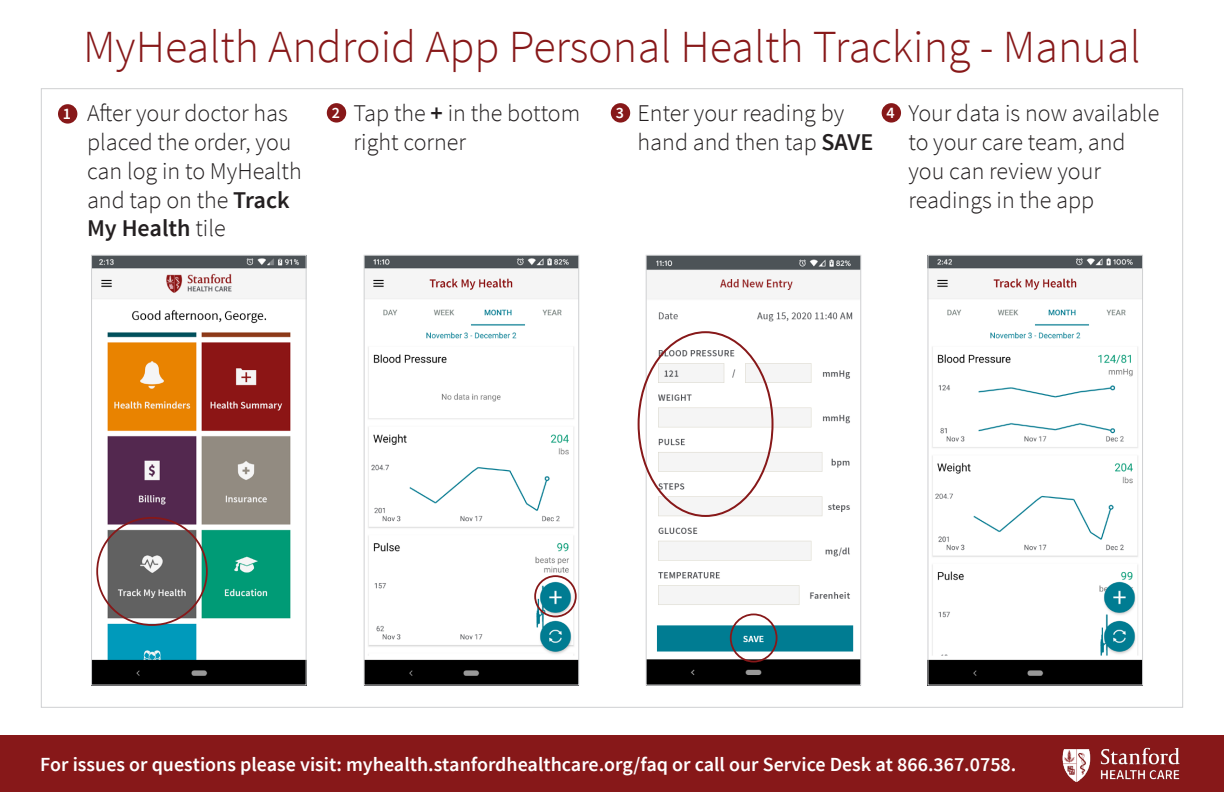
<style>
.page{position:relative;width:1224px;height:792px;background:#fff}
.page>*{position:absolute;margin:0;border:0;box-sizing:border-box;transform-origin:0 0}
.t1{font:300 46px "Source Sans Pro";color:#871819}
.t2{font:300 24px/28.8px "Source Sans Pro";color:#231f20}
.t3{font:600 20px "Source Sans Pro";color:#fff}
.t4{font:600 16px "Source Sans Pro";color:#fff}
.s1{font-weight:600}
</style>
<div class="page">
<div style="left:0;top:736px;width:1224px;height:56px;background:#871819"></div>
<div style="left:58px;top:104px;width:19px;height:20px;background:#871819;border-radius:50%"></div>
<div style="left:327px;top:103px;width:19px;height:20px;background:#871819;border-radius:50%"></div>
<div style="left:611px;top:103px;width:19px;height:20px;background:#871819;border-radius:50%"></div>
<div style="left:882px;top:103px;width:19px;height:20px;background:#871819;border-radius:50%"></div>
<img style="left:93px;top:257px;width:212px;height:426px">
<div style="left:91px;top:255px;width:216px;height:430px;border:1px solid #cfd0d2"></div>
<img style="left:366px;top:257px;width:211px;height:426px">
<div style="left:364px;top:255px;width:215px;height:430px;border:1px solid #cfd0d2"></div>
<img style="left:648px;top:257px;width:211px;height:426px">
<div style="left:646px;top:255px;width:215px;height:430px;border:1px solid #cfd0d2"></div>
<img style="left:930px;top:257px;width:211px;height:426px">
<div style="left:928px;top:255px;width:215px;height:430px;border:1px solid #cfd0d2"></div>
<div style="left:96px;top:517px;width:112px;height:109px;border:2px solid #871819;border-radius:50%"></div>
<div style="left:534px;top:575px;width:43px;height:42px;border:2px solid #871819;border-radius:50%"></div>
<div style="left:730px;top:614px;width:48px;height:48px;border:2px solid #871819;border-radius:50%"></div>
<img style="left:1063px;top:747px;width:117px;height:35px">
<p class="t1" style="left:83px;top:19px;width:1059px">MyHealth Android App Personal Health Tracking - Manual</p>
<p class="t2" style="left:87px;top:99px;width:216px">After your doctor has placed the order, you can log in to MyHealth and tap on the <span class="s1">Track<br>My Health</span> tile</p>
<p class="t2" style="left:354px;top:99px;width:228px">Tap the <span class="s1">+</span> in the bottom right corner</p>
<p class="t2" style="left:638px;top:99px;width:237px">Enter your reading by hand and then tap <span class="s1">SAVE</span></p>
<p class="t2" style="left:908px;top:99px;width:252px">Your data is now available to your care team, and you can review your</p>
<p class="t4" style="left:63px;top:104px;width:10px">1</p>
<p class="t4" style="left:332px;top:103px;width:10px">2</p>
<p class="t4" style="left:616px;top:103px;width:10px">3</p>
<p class="t4" style="left:887px;top:103px;width:10px">4</p>
<p class="t2" style="left:908px;top:185px;width:187px">readings in the app</p>
<p class="t3" style="left:40px;top:752px;width:978px">For issues or questions please visit: myhealth.stanfordhealthcare.org/faq or call our Service Desk at 866.367.0758.</p>
</div>
